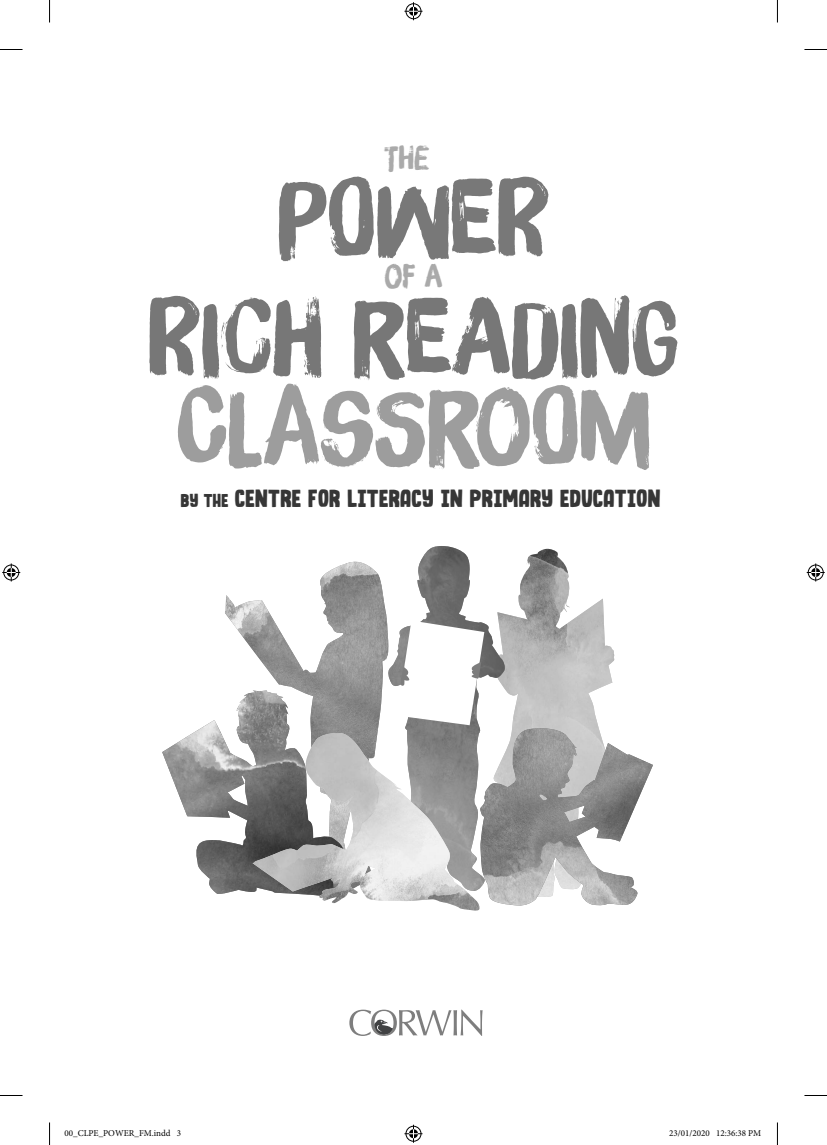
<style>
.page{position:relative;width:827px;height:1145px;background:#fff}
.page>*{position:absolute;margin:0;border:0;box-sizing:border-box;transform-origin:0 0}
.t1{font:103.35px/119.1px "Brush Up";color:#777;text-align:center}
.t2{font:103.35px "Brush Up";color:#9d9d9d}
.t3{font:37.05px "Brushed";letter-spacing:-.01em;color:#363636}
.t4{font:32.7px "Brush Up";color:#aaa}
.t5{font:9px "Minion Pro";color:#000}
.s1{color:#787878}
.s2{font-size:27.9px}
</style>
<div class="page">
<svg style="left:349px;top:1010px;width:133px;height:26px"></svg>
<svg style="left:353px;top:561px;width:33px;height:172px"></svg>
<img style="left:225px;top:562px;width:146px;height:171px">
<img style="left:162px;top:690px;width:183px;height:204px">
<img style="left:506px;top:549px;width:98px;height:72px">
<img style="left:386px;top:546px;width:120px;height:140px">
<svg style="left:396px;top:621px;width:256px;height:285px"></svg>
<svg style="left:252px;top:733px;width:228px;height:6px"></svg>
<img style="left:252px;top:739px;width:228px;height:172px">
<svg style="left:0;top:49px;width:22px;height:1px"></svg>
<svg style="left:804px;top:49px;width:22px;height:1px"></svg>
<svg style="left:0;top:1095px;width:22px;height:1px"></svg>
<svg style="left:804px;top:1095px;width:22px;height:1px"></svg>
<svg style="left:49px;top:0;width:1px;height:23px"></svg>
<svg style="left:49px;top:1122px;width:1px;height:23px"></svg>
<svg style="left:776px;top:0;width:1px;height:22px"></svg>
<svg style="left:776px;top:1123px;width:1px;height:22px"></svg>
<svg style="left:404px;top:2px;width:18px;height:18px"></svg>
<svg style="left:404px;top:1125px;width:18px;height:18px"></svg>
<svg style="left:2px;top:563px;width:18px;height:18px"></svg>
<svg style="left:806px;top:563px;width:18px;height:18px"></svg>
<p class="t4" style="left:384px;top:138px;width:46px">THE</p>
<p class="t1" style="left:148px;top:158px;width:532px"><span class="s1">POWER<br></span>RICH READING</p>
<p class="t2" style="left:176px;top:365px;width:475px">CLASSROOM</p>
<p class="t4" style="left:384px;top:257px;width:59px">OF A</p>
<p class="t3" style="left:180px;top:472px;width:481px"><span class="s2">by the</span> Centre for Literacy in Primary Education</p>
<p class="t5" style="left:64px;top:1127px;width:118px">00_CLPE_POWER_FM.indd 3</p>
<p class="t5" style="left:669px;top:1127px;width:93px">23/01/2020 12:36:38 PM</p>
</div>
